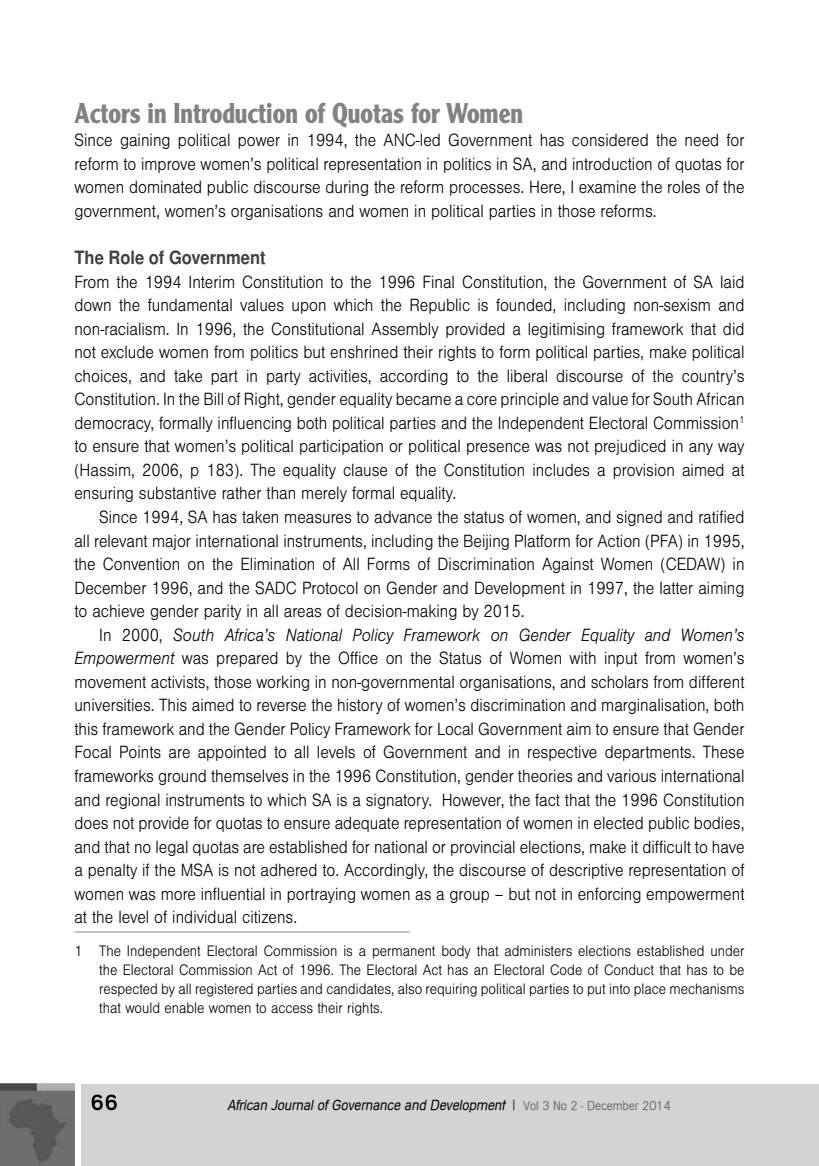
<style>
.page{position:relative;width:819px;height:1166px;background:#fff}
.page>*{position:absolute;margin:0;border:0;box-sizing:border-box;transform-origin:0 0}
.t1{font:700 28px "Clearface Gothic LT Std";color:#808285;scale:.9 1}
.t2{font:500 21px "Mercedes";color:#000}
.t3{font:300 18.38px/23.6px "Nimbus San T";color:#000;text-align:justify;scale:.9 1}
.t4{font:700 18.38px "Nimbus San L";color:#414042;scale:.9 1}
.t5{font:300 15.75px/18.9px "Nimbus San T";color:#000;text-align:justify;scale:.9 1}
.t6{font:italic 300 14px "Mercedes";color:#000}
.s1{font-style:italic}
.s2{font-style:normal}
.s3{font-style:normal;font-size:12.25px;color:#6d6e71}
</style>
<div class="page">
<div style="left:81px;top:1084px;width:738px;height:82px;background:#d1d3d4"></div>
<img style="left:0;top:1083px;width:74px;height:83px">
<hr style="left:74px;top:931px;width:335px;height:2px;background:#bcbec0">
<h1 class="t1" style="left:74px;top:97px;width:500px">Actors in Introduction of Quotas for Women</h1>
<p class="t3" style="left:74px;top:129px;width:746px">Since gaining political power in 1994, the ANC-led Government has considered the need for reform to improve women’s political representation in politics in SA, and introduction of quotas for women dominated public discourse during the reform processes. Here, I examine the roles of the government, women’s organisations and women in political parties in those reforms.</p>
<p class="t4" style="left:74px;top:247px;width:214px">The Role of Government</p>
<p class="t3" style="left:74px;top:270px;width:746px">From the 1994 Interim Constitution to the 1996 Final Constitution, the Government of SA laid down the fundamental values upon which the Republic is founded, including non-sexism and non-racialism. In 1996, the Constitutional Assembly provided a legitimising framework that did not exclude women from politics but enshrined their rights to form political parties, make political choices, and take part in party activities, according to the liberal discourse of the country’s Constitution. In the Bill of Right, gender equality became a core principle and value for South African democracy, formally influencing both political parties and the Independent Electoral Commission<sup>1 </sup>to ensure that women’s political participation or political presence was not prejudiced in any way (Hassim, 2006, p 183). The equality clause of the Constitution includes a provision aimed at ensuring substantive rather than merely formal equality.</p>
<p class="t3" style="left:74px;top:506px;width:746px;text-indent:25px">Since 1994, SA has taken measures to advance the status of women, and signed and ratified all relevant major international instruments, including the Beijing Platform for Action (PFA) in 1995, the Convention on the Elimination of All Forms of Discrimination Against Women (CEDAW) in December 1996, and the SADC Protocol on Gender and Development in 1997, the latter aiming to achieve gender parity in all areas of decision-making by 2015.</p>
<p class="t3" style="left:74px;top:623px;width:746px;text-indent:25px">In 2000, <span class="s1">South Africa’s National Policy Framework on Gender Equality and Women’s Empowerment</span> was prepared by the Office on the Status of Women with input from women’s movement activists, those working in non-governmental organisations, and scholars from different universities. This aimed to reverse the history of women’s discrimination and marginalisation, both this framework and the Gender Policy Framework for Local Government aim to ensure that Gender Focal Points are appointed to all levels of Government and in respective departments. These frameworks ground themselves in the 1996 Constitution, gender theories and various international and regional instruments to which SA is a signatory. However, the fact that the 1996 Constitution does not provide for quotas to ensure adequate representation of women in elected public bodies, and that no legal quotas are established for national or provincial elections, make it difficult to have a penalty if the MSA is not adhered to. Accordingly, the discourse of descriptive representation of women was more influential in portraying women as a group – but not in enforcing empowerment at the level of individual citizens.</p>
<p class="t5" style="left:99px;top:942px;width:718px;text-indent:-25px">1 The Independent Electoral Commission is a permanent body that administers elections established under the Electoral Commission Act of 1996. The Electoral Act has an Electoral Code of Conduct that has to be respected by all registered parties and candidates, also requiring political parties to put into place mechanisms that would enable women to access their rights.</p>
<p class="t2" style="left:91px;top:1090px;width:29px">66</p>
<p class="t6" style="left:227px;top:1097px;width:445px">African Journal of Governance and Development <span class="s2">|</span> <span class="s3">V o l 3 N o 2 • D e c e m b e r 2 0 1 4</span></p>
</div>
